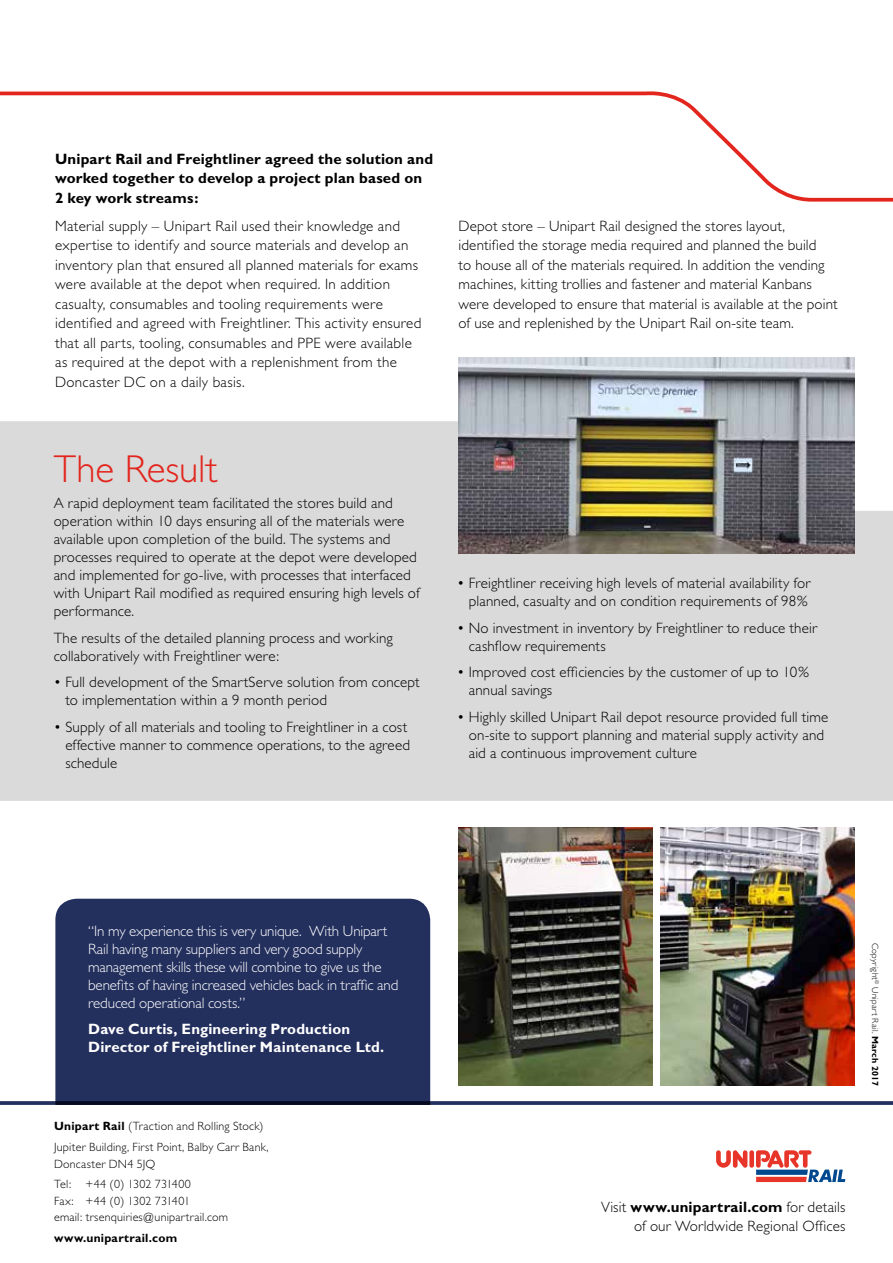
<style>
.page{position:relative;width:893px;height:1263px;background:#fff}
.page>*{position:absolute;margin:0;border:0;box-sizing:border-box;transform-origin:0 0}
.t1{font:300 39px "Gill Sans";letter-spacing:-.005em;color:#e2251d}
.t2{font:300 15px/18px "Gill Sans";letter-spacing:.015em;color:#000}
.t3{font:300 15px/18px "Gill Sans";letter-spacing:-.01em;color:#fff}
.t4{font:700 15px/19.5px "Gill Sans";letter-spacing:.01em;color:#000}
.t5{font:700 15px/18px "Gill Sans";letter-spacing:.01em;color:#fff}
.t6{font:300 12px/20.7px "Gill Sans";letter-spacing:.02em;color:#000}
.t7{font:700 12px "Gill Sans";letter-spacing:.02em;color:#000}
.t8{font:300 9px "Gill Sans";letter-spacing:.03em;color:#000}
.s1{font-weight:700}
</style>
<div class="page">
<svg style="left:0;top:1101px;width:893px;height:4px;background:#2f3b66"></svg>
<svg style="left:716px;top:1150px;width:129px;height:32px"></svg>
<svg style="left:0;top:91px;width:893px;height:111px"></svg>
<div style="left:0;top:421px;width:893px;height:380px;background:#dadada"></div>
<img style="left:458px;top:827px;width:194px;height:259px">
<img style="left:661px;top:827px;width:194px;height:259px">
<img style="left:458px;top:357px;width:397px;height:197px">
<div style="left:55px;top:899px;width:375px;height:206px;background:#232f5d"></div>
<p class="t4" style="left:55px;top:149px;width:379px">Unipart Rail and Freightliner agreed the solution and worked together to develop a project plan based on<br>2 key work streams:</p>
<p class="t2" style="left:55px;top:216px;width:368px;line-height:19.5px">Material supply – Unipart Rail used their knowledge and expertise to identify and source materials and develop an inventory plan that ensured all planned materials for exams were available at the depot when required. In addition casualty, consumables and tooling requirements were identified and agreed with Freightliner. This activity ensured that all parts, tooling, consumables and PPE were available as required at the depot with a replenishment from the Doncaster DC on a daily basis.</p>
<p class="t2" style="left:458px;top:216px;width:381px;line-height:19.5px">Depot store – Unipart Rail designed the stores layout, identified the storage media required and planned the build<br>to house all of the materials required. In addition the vending machines, kitting trollies and fastener and material Kanbans were developed to ensure that material is available at the point of use and replenished by the Unipart Rail on-site team.</p>
<h1 class="t1" style="left:54px;top:447px;width:165px">The Result</h1>
<p class="t2" style="left:54px;top:494px;width:367px">A rapid deployment team facilitated the stores build and operation within 10 days ensuring all of the materials were available upon completion of the build. The systems and processes required to operate at the depot were developed and implemented for go-live, with processes that interfaced with Unipart Rail modified as required ensuring high levels of performance.</p>
<p class="t2" style="left:54px;top:629px;width:341px">The results of the detailed planning process and working collaboratively with Freightliner were:</p>
<p class="t2" style="left:65px;top:673px;width:356px;text-indent:-12px">• Full development of the SmartServe solution from concept to implementation within a 9 month period</p>
<p class="t2" style="left:65px;top:718px;width:346px;text-indent:-12px">• Supply of all materials and tooling to Freightliner in a cost effective manner to commence operations, to the agreed schedule</p>
<p class="t2" style="left:457px;top:574px;width:355px;text-align:center">• Freightliner receiving high levels of material availability for planned, casualty and on condition requirements of 98%</p>
<p class="t2" style="left:469px;top:619px;width:350px;text-indent:-12px">• No investment in inventory by Freightliner to reduce their cashflow requirements</p>
<p class="t2" style="left:469px;top:663px;width:342px;text-indent:-12px">• Improved cost efficiencies by the customer of up to 10% annual savings</p>
<p class="t2" style="left:469px;top:708px;width:361px;text-indent:-12px">• Highly skilled Unipart Rail depot resource provided full time on-site to support planning and material supply activity and aid a continuous improvement culture</p>
<p class="t3" style="left:88px;top:922px;width:312px">“In my experience this is very unique. With Unipart Rail having many suppliers and very good supply management skills these will combine to give us the benefits of having increased vehicles back in traffic and reduced operational costs.”</p>
<p class="t5" style="left:88px;top:1020px;width:298px">Dave Curtis, Engineering Production<br>Director of Freightliner Maintenance Ltd.</p>
<p class="t6" style="left:54px;top:1116px;width:216px"><span class="s1">Unipart Rail</span> (Traction and Rolling Stock)<br>Jupiter Building, First Point, Balby Carr Bank,</p>
<p class="t6" style="left:54px;top:1153px;width:138px">Doncaster DN4 5JQ<br>Tel: +44 (0) 1302 731400</p>
<p class="t6" style="left:54px;top:1192px;width:176px;line-height:16.5px">Fax: +44 (0) 1302 731401<br>email: trsenquiries@unipartrail.com</p>
<p class="t7" style="left:54px;top:1231px;width:125px">www.unipartrail.com</p>
<p class="t8" style="left:880px;top:943px;width:144px;rotate:90deg">Copyright<sup>©</sup> Unipart Rail. <span class="s1">March 2017</span></p>
<p class="t2" style="left:601px;top:1197px;width:246px;line-height:19.2px;text-align:right">Visit <span class="s1">www.unipartrail.com</span> for details of our Worldwide Regional Offices</p>
</div>
